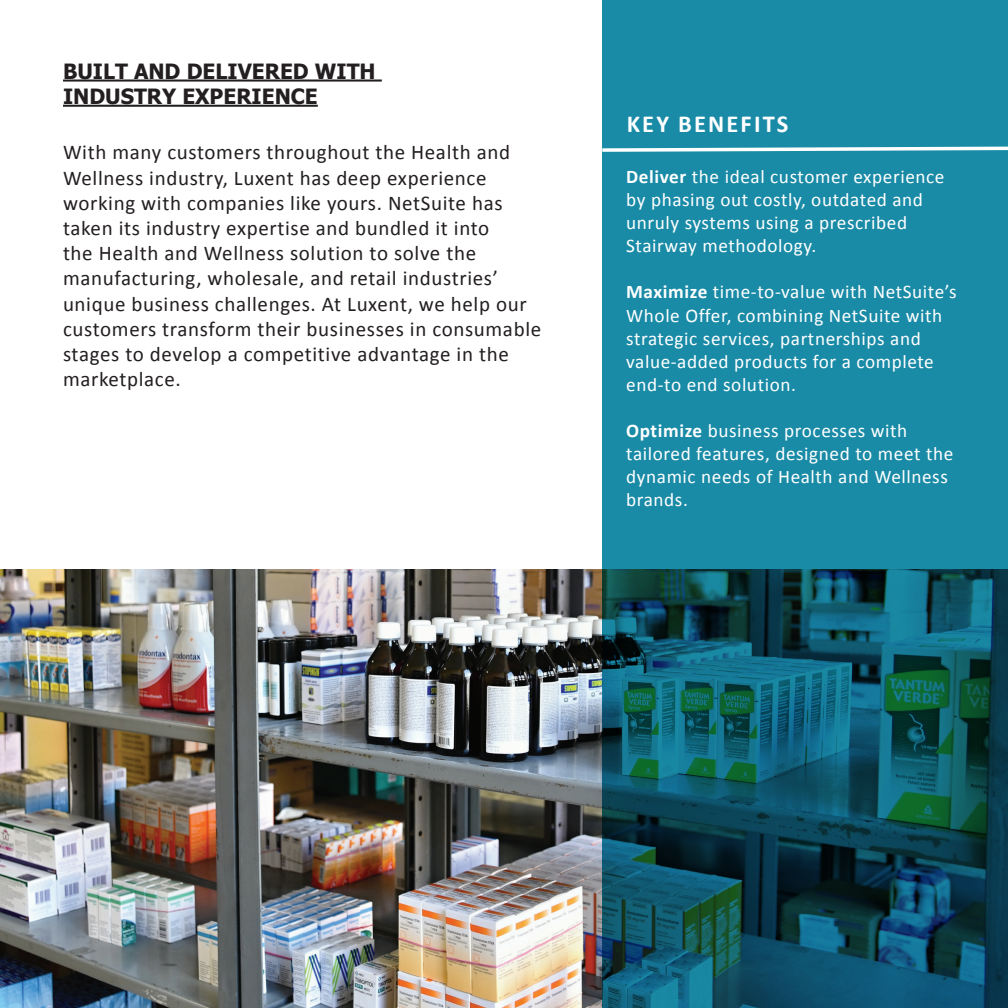
<style>
.page{position:relative;width:1008px;height:1008px;background:#fff}
.page>*{position:absolute;margin:0;border:0;box-sizing:border-box;transform-origin:0 0}
.t1{font:700 24.5px "Calibri";letter-spacing:.09em;color:#fff}
.t2{font:21px/25.2px "Calibri";letter-spacing:.03em;color:#231f20}
.t3{font:700 21px/25.2px "Tahoma";color:#231f20}
.t4{font:19.25px/23.1px "Calibri";letter-spacing:.03em;color:#fff}
.s1{font-weight:700}
</style>
<div class="page">
<img style="left:0;top:570px;width:602px;height:438px">
<hr style="left:63px;top:80px;width:319px;height:2px;background:#231f20">
<hr style="left:63px;top:105px;width:255px;height:2px;background:#231f20">
<svg style="left:602px;top:0;width:406px;height:1008px;background:#146f85"></svg>
<svg style="left:602px;top:145px;width:406px;height:9px"></svg>
<p class="t3" style="left:63px;top:58px;width:314px">BUILT AND DELIVERED WITH<br>INDUSTRY EXPERIENCE</p>
<p class="t2" style="left:63px;top:139px;width:480px">With many customers throughout the Health and Wellness industry, Luxent has deep experience working with companies like yours. NetSuite has taken its industry expertise and bundled it into<br>the Health and Wellness solution to solve the manufacturing, wholesale, and retail industries’ unique business challenges. At Luxent, we help our customers transform their businesses in consumable stages to develop a competitive advantage in the marketplace.</p>
<p class="t1" style="left:627px;top:106px;width:163px">KEY BENEFITS</p>
<p class="t4" style="left:626px;top:164px;width:320px"><span class="s1">Deliver</span> the ideal customer experience by phasing out costly, outdated and unruly systems using a prescribed Stairway methodology.</p>
<p class="t4" style="left:626px;top:280px;width:332px"><span class="s1">Maximize</span> time-to-value with NetSuite’s Whole Offer, combining NetSuite with strategic services, partnerships and value-added products for a complete end-to end solution.</p>
<p class="t4" style="left:626px;top:419px;width:329px"><span class="s1">Optimize</span> business processes with tailored features, designed to meet the dynamic needs of Health and Wellness brands.</p>
</div>
